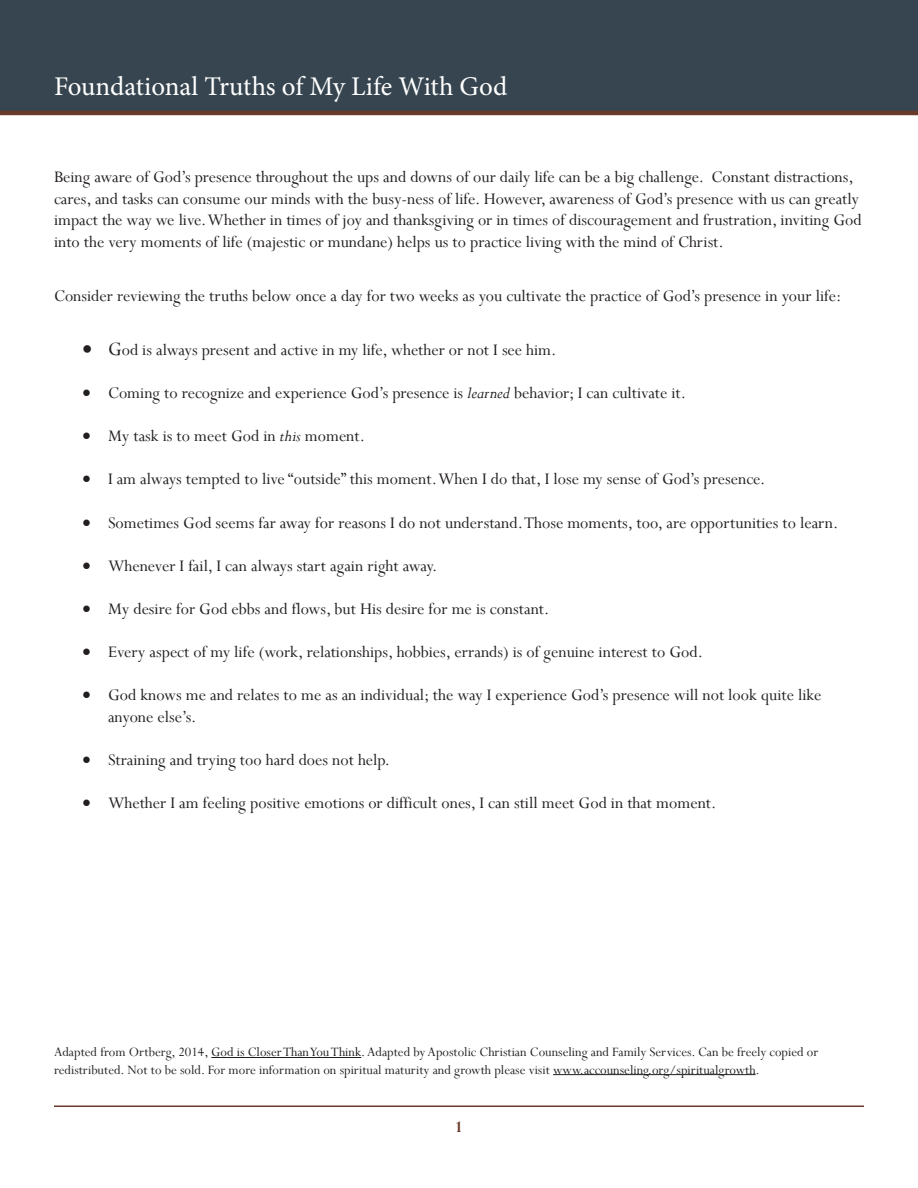
<style>
.page{position:relative;width:918px;height:1188px;background:#fff}
.page>*{position:absolute;margin:0;border:0;box-sizing:border-box;transform-origin:0 0}
.t1{font:27px "Minion Pro";letter-spacing:-.005em;color:#fff}
.Sub_Headers__A__B__C{font:18px/21.6px "Perpetua";color:#231f20}
.t2{font:700 18px "Perpetua";color:#683a2a}
.Sub_Headers__A__B__C-2{font:14.25px/17.1px "Perpetua";color:#231f20}
.s1{font-size:21px}
.s2{font-style:italic}
</style>
<div class="page">
<div style="left:0;top:0;width:918px;height:113px;background:#36454f"></div>
<hr style="left:54px;top:1106px;width:810px;height:1px;background:#683a2a">
<hr style="left:0;top:111px;width:918px;height:4px;background:#683a2a">
<hr style="left:211px;top:1057px;width:150px;height:1px;background:#231f20">
<hr style="left:553px;top:1074px;width:203px;height:1px;background:#231f20">
<h1 class="t1" style="left:54px;top:69px;width:455px">Foundational Truths of My Life With God</h1>
<p class="Sub_Headers__A__B__C" style="left:54px;top:166px;width:809px">Being aware of God’s presence throughout the ups and downs of our daily life can be a big challenge. Constant distractions, cares, and tasks can consume our minds with the busy-ness of life. However, awareness of God’s presence with us can greatly impact the way we live. Whether in times of joy and thanksgiving or in times of discouragement and frustration, inviting God into the very moments of life (majestic or mundane) helps us to practice living with the mind of Christ.</p>
<p class="Sub_Headers__A__B__C" style="left:54px;top:284px;width:789px">Consider reviewing the truths below once a day for two weeks as you cultivate the practice of God’s presence in your life:</p>
<p class="Sub_Headers__A__B__C" style="left:82px;top:338px;width:476px">• <span class="s1">G</span>od is always present and active in my life, whether or not I see him.</p>
<p class="Sub_Headers__A__B__C" style="left:82px;top:382px;width:605px">• Coming to recognize and experience God’s presence is <span class="s2">learned</span> behavior; I can cultivate it.</p>
<p class="Sub_Headers__A__B__C" style="left:82px;top:425px;width:284px">• My task is to meet God in <span class="s2">this</span> moment.</p>
<p class="Sub_Headers__A__B__C" style="left:82px;top:468px;width:684px">• I am always tempted to live “outside” this moment. When I do that, I lose my sense of God’s presence.</p>
<p class="Sub_Headers__A__B__C" style="left:82px;top:511px;width:757px">• Sometimes God seems far away for reasons I do not understand. Those moments, too, are opportunities to learn.</p>
<p class="Sub_Headers__A__B__C" style="left:82px;top:554px;width:356px">• Whenever I fail, I can always start again right away.</p>
<p class="Sub_Headers__A__B__C" style="left:82px;top:598px;width:468px">• My desire for God ebbs and flows, but His desire for me is constant.</p>
<p class="Sub_Headers__A__B__C" style="left:82px;top:641px;width:622px">• Every aspect of my life (work, relationships, hobbies, errands) is of genuine interest to God.</p>
<p class="Sub_Headers__A__B__C" style="left:108px;top:684px;width:715px;text-indent:-26px">• God knows me and relates to me as an individual; the way I experience God’s presence will not look quite like anyone else’s.</p>
<p class="Sub_Headers__A__B__C" style="left:82px;top:749px;width:309px">• Straining and trying too hard does not help.</p>
<p class="Sub_Headers__A__B__C" style="left:82px;top:792px;width:635px">• Whether I am feeling positive emotions or difficult ones, I can still meet God in that moment.</p>
<p class="Sub_Headers__A__B__C-2" style="left:54px;top:1044px;width:766px">Adapted from Ortberg, 2014, God is Closer Than You Think. Adapted by Apostolic Christian Counseling and Family Services. Can be freely copied or redistributed. Not to be sold. For more information on spiritual maturity and growth please visit www.accounseling.org/spiritualgrowth.</p>
<p class="t2" style="left:455px;top:1116px;width:10px">1</p>
</div>
